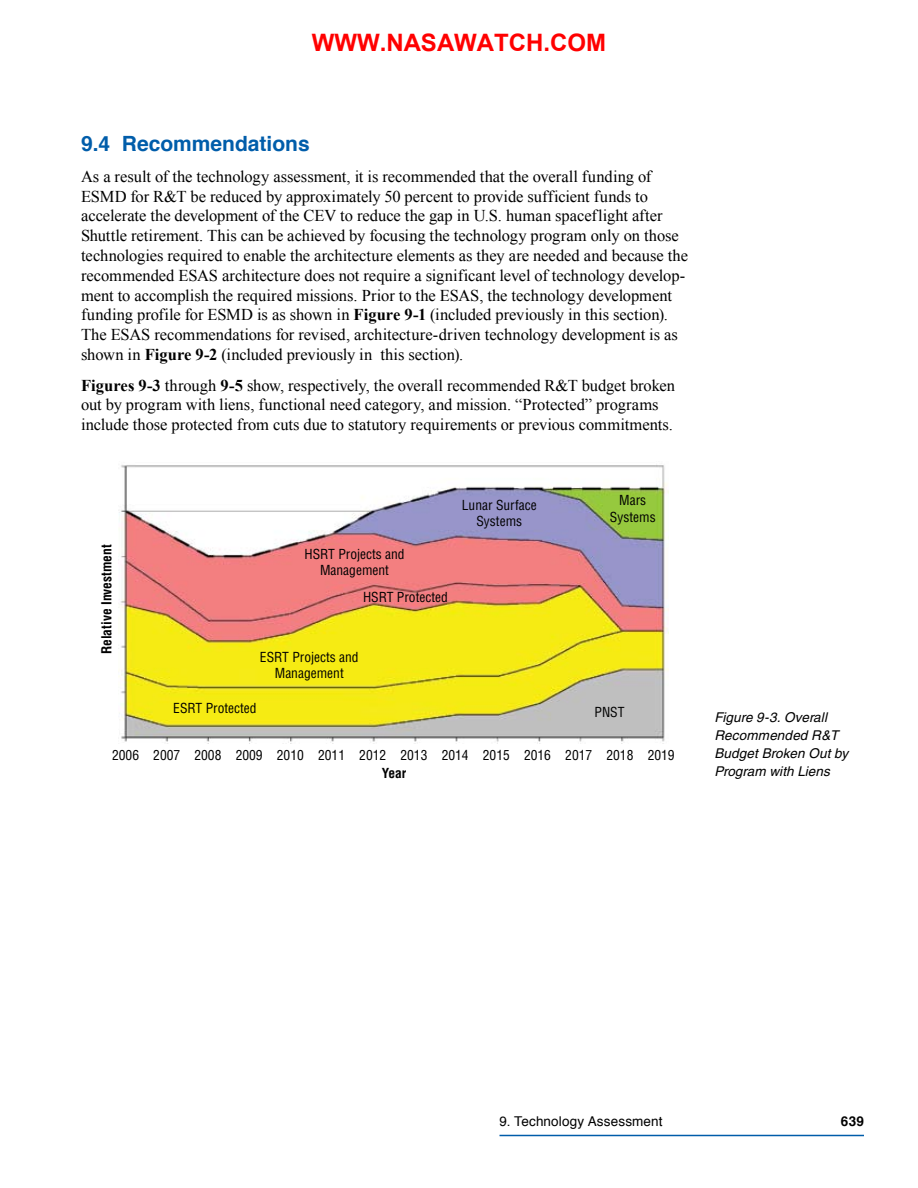
<style>
.page{position:relative;width:918px;height:1188px;background:#fff}
.page>*{position:absolute;margin:0;border:0;box-sizing:border-box;transform-origin:0 0}
.t1{font:700 24px "Arial";color:#f00}
.t2{font:700 21px "Helvetica";color:#005daa}
.t3{font:16.5px/19.8px "Times New Roman";letter-spacing:-.005em;color:#000}
.t4{font:condensed 13.5px/16.2px "Helvetica";color:#000;text-align:center}
.t5{font:italic 13.5px/18px "Helvetica";letter-spacing:.01em;color:#000}
.t6{font:13.5px "Helvetica";letter-spacing:.01em;color:#000}
.t7{font:700 condensed 13.5px "Helvetica";color:#000}
.t8{font:700 13.5px "Helvetica";color:#000}
.s1{font-weight:700}
</style>
<div class="page">
<hr style="left:500px;top:1135px;width:364px;height:1px;background:#005daa">
<img style="left:119px;top:465px;width:550px;height:279px">
<h1 class="t1" style="left:312px;top:27px;width:296px">WWW.NASAWATCH.COM</h1>
<p class="t2" style="left:81px;top:129px;width:230px">9.4 Recommendations</p>
<p class="t3" style="left:81px;top:166px;width:609px">As a result of the technology assessment, it is recommended that the overall funding of ESMD for R&amp;T be reduced by approximately 50 percent to provide sufficient funds to accelerate the development of the CEV to reduce the gap in U.S. human spaceflight after Shuttle retirement. This can be achieved by focusing the technology program only on those technologies required to enable the architecture elements as they are needed and because the recommended ESAS architecture does not require a significant level of technology develop&shy;ment to accomplish the required missions. Prior to the ESAS, the technology development funding profile for ESMD is as shown in <span class="s1">Figure 9-1</span> (included previously in this section).<br>The ESAS recommendations for revised, architecture-driven technology development is as shown in <span class="s1">Figure 9-2</span> (included previously in this section).</p>
<p class="t3" style="left:81px;top:375px;width:596px"><span class="s1">Figures 9-3</span> through <span class="s1">9-5</span> show, respectively, the overall recommended R&amp;T budget broken out by program with liens, functional need category, and mission. “Protected” programs include those protected from cuts due to statutory requirements or previous commitments.</p>
<p class="t7" style="left:98px;top:654px;width:111px;rotate:-90deg">Relative Investment</p>
<p class="t4" style="left:304px;top:546px;width:102px">HSRT Projects and<br>Management</p>
<p class="t4" style="left:363px;top:589px;width:86px">HSRT Protected</p>
<p class="t4" style="left:462px;top:497px;width:76px">Lunar Surface<br>Systems</p>
<p class="t4" style="left:610px;top:492px;width:47px">Mars<br>Systems</p>
<p class="t4" style="left:260px;top:649px;width:100px">ESRT Projects and<br>Management</p>
<p class="t4" style="left:173px;top:700px;width:85px">ESRT Protected</p>
<p class="t4" style="left:595px;top:704px;width:32px">PNST</p>
<p class="t4" style="left:112px;top:747px;width:564px">2006 2007 2008 2009 2010 2011 2012 2013 2014 2015 2016 2017 2018 2019</p>
<p class="t7" style="left:382px;top:765px;width:26px">Year</p>
<p class="t5" style="left:714px;top:708px;width:135px">Figure 9-3. Overall<br>Recommended R&amp;T<br>Budget Broken Out by<br>Program with Liens</p>
<p class="t6" style="left:500px;top:1112px;width:165px">9. Technology Assessment</p>
<p class="t8" style="left:841px;top:1112px;width:25px">639</p>
</div>
